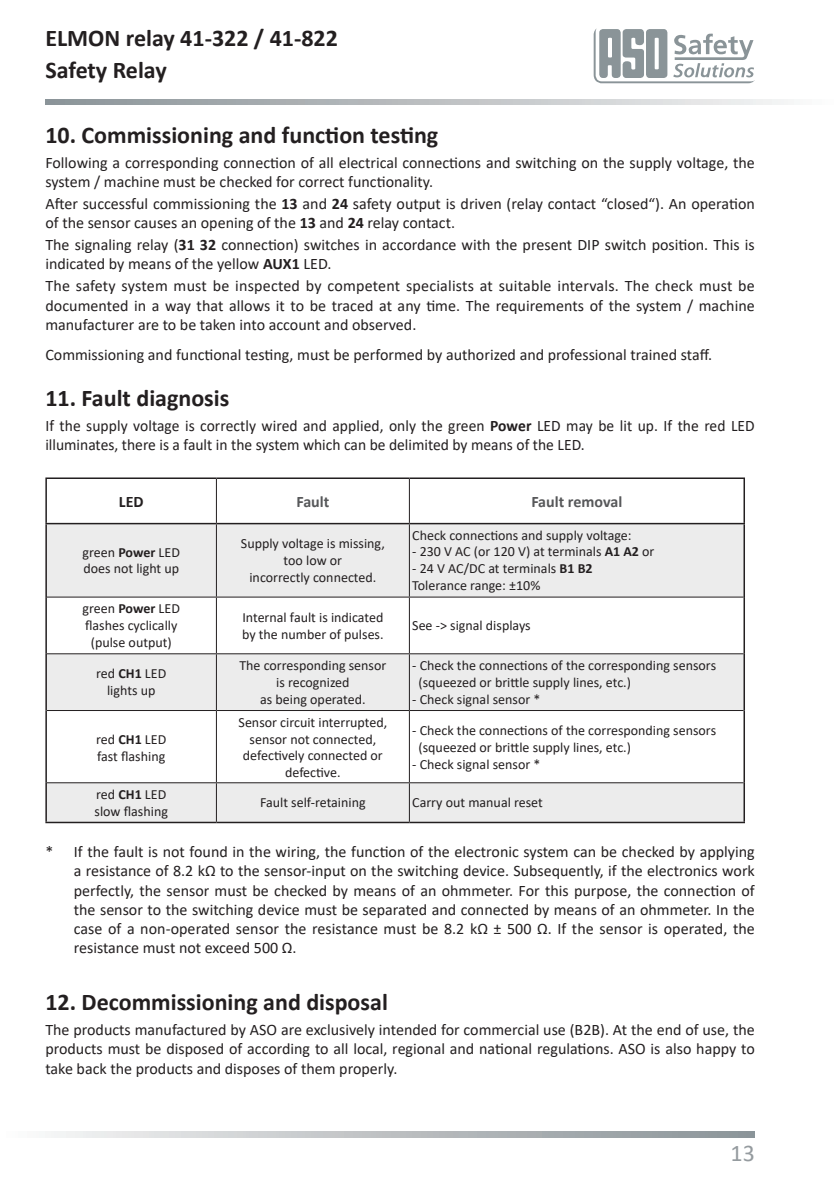
<style>
.page{position:relative;width:840px;height:1191px;background:#fff}
.page>*{position:absolute;margin:0;border:0;box-sizing:border-box;transform-origin:0 0}
.ASO-Fließtext_8pt_fe{font:700 24px/31.6px "Calibri";color:#231f20}
.t1{font:24px "Calibri";color:#959b9f}
.ASO-Fließtext_8pt_Au{font:16px/19.2px "Calibri";color:#231f20}
.ASO-Fließtext_8pt_fe-2{font:16px/19.2px "Calibri";color:#231f20;text-align:justify}
.Absatz_3mm_Tab{font:700 16px "Calibri";color:#57585a}
.Absatz_3mm_Tab-2{font:700 16px "Calibri";color:#231f20}
.ASO-Tabelle_8pt{font:14px "Calibri";color:#231f20}
.s1{font-weight:700}
</style>
<div class="page">
<svg style="left:51px;top:1131px;width:703px;height:6px;background:#bcc0c2"></svg>
<svg style="left:45px;top:99px;width:743px;height:6px;background:#bcc0c2"></svg>
<svg style="left:593px;top:28px;width:161px;height:55px"></svg>
<svg style="left:47px;top:524px;width:696px;height:297px;fill:#ececec"></svg>
<hr style="left:45px;top:477px;width:171px;height:2px;background:#231f20">
<hr style="left:45px;top:479px;width:2px;height:44px;background:#231f20">
<hr style="left:216px;top:477px;width:193px;height:2px;background:#231f20">
<hr style="left:409px;top:477px;width:335px;height:2px;background:#231f20">
<hr style="left:743px;top:479px;width:1px;height:44px;background:#231f20">
<hr style="left:45px;top:523px;width:171px;height:1px;background:#231f20">
<hr style="left:216px;top:523px;width:193px;height:1px;background:#231f20">
<hr style="left:409px;top:523px;width:335px;height:1px;background:#231f20">
<hr style="left:216px;top:479px;width:1px;height:44px;background:#231f20">
<hr style="left:408px;top:479px;width:1px;height:44px;background:#231f20">
<hr style="left:45px;top:524px;width:2px;height:73px;background:#231f20">
<hr style="left:743px;top:524px;width:1px;height:73px;background:#231f20">
<hr style="left:45px;top:597px;width:2px;height:57px;background:#231f20">
<hr style="left:743px;top:597px;width:1px;height:57px;background:#231f20">
<hr style="left:45px;top:654px;width:2px;height:56px;background:#231f20">
<hr style="left:743px;top:654px;width:1px;height:56px;background:#231f20">
<hr style="left:45px;top:710px;width:2px;height:72px;background:#231f20">
<hr style="left:743px;top:710px;width:1px;height:72px;background:#231f20">
<hr style="left:216px;top:524px;width:1px;height:72px;background:#231f20">
<hr style="left:408px;top:524px;width:1px;height:72px;background:#231f20">
<hr style="left:47px;top:596px;width:169px;height:1px;background:#231f20">
<hr style="left:216px;top:596px;width:193px;height:1px;background:#231f20">
<hr style="left:216px;top:597px;width:1px;height:56px;background:#231f20">
<hr style="left:409px;top:596px;width:334px;height:1px;background:#231f20">
<hr style="left:408px;top:597px;width:1px;height:56px;background:#231f20">
<hr style="left:47px;top:653px;width:169px;height:1px;background:#231f20">
<hr style="left:216px;top:653px;width:193px;height:1px;background:#231f20">
<hr style="left:216px;top:654px;width:1px;height:56px;background:#231f20">
<hr style="left:409px;top:653px;width:334px;height:1px;background:#231f20">
<hr style="left:408px;top:654px;width:1px;height:56px;background:#231f20">
<hr style="left:47px;top:710px;width:169px;height:1px;background:#231f20">
<hr style="left:216px;top:710px;width:193px;height:1px;background:#231f20">
<hr style="left:216px;top:711px;width:1px;height:71px;background:#231f20">
<hr style="left:409px;top:710px;width:334px;height:1px;background:#231f20">
<hr style="left:408px;top:711px;width:1px;height:71px;background:#231f20">
<hr style="left:47px;top:782px;width:169px;height:1px;background:#231f20">
<hr style="left:216px;top:782px;width:193px;height:1px;background:#231f20">
<hr style="left:216px;top:783px;width:1px;height:38px;background:#231f20">
<hr style="left:409px;top:782px;width:334px;height:1px;background:#231f20">
<hr style="left:408px;top:783px;width:1px;height:38px;background:#231f20">
<hr style="left:45px;top:782px;width:2px;height:39px;background:#231f20">
<hr style="left:743px;top:782px;width:1px;height:39px;background:#231f20">
<hr style="left:45px;top:821px;width:171px;height:2px;background:#231f20">
<hr style="left:216px;top:821px;width:193px;height:2px;background:#231f20">
<hr style="left:409px;top:821px;width:335px;height:2px;background:#231f20">
<h1 class="ASO-Fließtext_8pt_fe" style="left:45px;top:22px;width:294px">ELMON relay 41-322 / 41-822<br>Safety Relay</h1>
<p class="ASO-Fließtext_8pt_fe" style="left:45px;top:119px;width:394px">10. Commissioning and function testing</p>
<p class="ASO-Fließtext_8pt_Au" style="left:45px;top:152px;width:710px">Following a corresponding connection of all electrical connections and switching on the supply voltage, the system / machine must be checked for correct functionality.</p>
<p class="ASO-Fließtext_8pt_Au" style="left:45px;top:194px;width:710px">After successful commissioning the <span class="s1">13</span> and <span class="s1">24</span> safety output is driven (relay contact “closed“). An operation of the sensor causes an opening of the <span class="s1">13</span> and <span class="s1">24</span> relay contact.</p>
<p class="ASO-Fließtext_8pt_Au" style="left:45px;top:235px;width:710px">The signaling relay (<span class="s1">31 32</span> connection) switches in accordance with the present DIP switch position. This is indicated by means of the yellow <span class="s1">AUX1</span> LED.</p>
<p class="ASO-Fließtext_8pt_Au" style="left:45px;top:276px;width:710px;text-align:justify">The safety system must be inspected by competent specialists at suitable intervals. The check must be documented in a way that allows it to be traced at any time. The requirements of the system / machine manufacturer are to be taken into account and observed.</p>
<p class="ASO-Fließtext_8pt_Au" style="left:45px;top:345px;width:667px">Commissioning and functional testing, must be performed by authorized and professional trained staff.</p>
<p class="ASO-Fließtext_8pt_fe" style="left:45px;top:382px;width:185px">11. Fault diagnosis</p>
<p class="ASO-Fließtext_8pt_Au" style="left:45px;top:416px;width:710px">If the supply voltage is correctly wired and applied, only the green <span class="s1">Power</span> LED may be lit up. If the red LED illuminates, there is a fault in the system which can be delimited by means of the LED.</p>
<p class="Absatz_3mm_Tab-2" style="left:119px;top:490px;width:26px">LED</p>
<p class="Absatz_3mm_Tab" style="left:296px;top:490px;width:34px">Fault</p>
<p class="Absatz_3mm_Tab" style="left:531px;top:490px;width:92px">Fault removal</p>
<p class="ASO-Tabelle_8pt" style="left:82px;top:542px;width:99px">green <span class="s1">Power</span> LED</p>
<p class="ASO-Tabelle_8pt" style="left:83px;top:559px;width:97px">does not light up</p>
<p class="ASO-Tabelle_8pt" style="left:82px;top:599px;width:99px">green <span class="s1">Power</span> LED</p>
<p class="ASO-Tabelle_8pt" style="left:85px;top:615px;width:94px">flashes cyclically</p>
<p class="ASO-Tabelle_8pt" style="left:91px;top:632px;width:82px">(pulse output)</p>
<p class="ASO-Tabelle_8pt" style="left:96px;top:664px;width:72px">red <span class="s1">CH1</span> LED</p>
<p class="ASO-Tabelle_8pt" style="left:107px;top:681px;width:50px">lights up</p>
<p class="ASO-Tabelle_8pt" style="left:96px;top:729px;width:72px">red <span class="s1">CH1</span> LED</p>
<p class="ASO-Tabelle_8pt" style="left:97px;top:746px;width:69px">fast flashing</p>
<p class="ASO-Tabelle_8pt" style="left:241px;top:533px;width:145px">Supply voltage is missing,</p>
<p class="ASO-Tabelle_8pt" style="left:283px;top:550px;width:60px">too low or</p>
<p class="ASO-Tabelle_8pt" style="left:249px;top:567px;width:128px">incorrectly connected.</p>
<p class="ASO-Tabelle_8pt" style="left:242px;top:607px;width:142px">Internal fault is indicated</p>
<p class="ASO-Tabelle_8pt" style="left:242px;top:624px;width:143px">by the number of pulses.</p>
<p class="ASO-Tabelle_8pt" style="left:239px;top:655px;width:148px">The corresponding sensor</p>
<p class="ASO-Tabelle_8pt" style="left:276px;top:672px;width:75px">is recognized</p>
<p class="ASO-Tabelle_8pt" style="left:260px;top:689px;width:107px">as being operated.</p>
<p class="ASO-Tabelle_8pt" style="left:238px;top:712px;width:150px">Sensor circuit interrupted,</p>
<p class="ASO-Tabelle_8pt" style="left:249px;top:729px;width:128px">sensor not connected,</p>
<p class="ASO-Tabelle_8pt" style="left:243px;top:746px;width:141px">defectively connected or</p>
<p class="ASO-Tabelle_8pt" style="left:285px;top:762px;width:57px">defective.</p>
<p class="ASO-Tabelle_8pt" style="left:412px;top:525px;width:221px">Check connections and supply voltage:</p>
<p class="ASO-Tabelle_8pt" style="left:412px;top:542px;width:243px">- 230 V AC (or 120 V) at terminals <span class="s1">A1 A2</span> or</p>
<p class="ASO-Tabelle_8pt" style="left:412px;top:559px;width:182px">- 24 V AC/DC at terminals <span class="s1">B1 B2</span></p>
<p class="ASO-Tabelle_8pt" style="left:412px;top:575px;width:130px">Tolerance range: ±10%</p>
<p class="ASO-Tabelle_8pt" style="left:412px;top:616px;width:120px">See -&gt; signal displays</p>
<p class="ASO-Tabelle_8pt" style="left:412px;top:655px;width:305px">- Check the connections of the corresponding sensors</p>
<p class="ASO-Tabelle_8pt" style="left:418px;top:672px;width:214px">(squeezed or brittle supply lines, etc.)</p>
<p class="ASO-Tabelle_8pt" style="left:412px;top:689px;width:130px">- Check signal sensor *</p>
<p class="ASO-Tabelle_8pt" style="left:412px;top:721px;width:305px">- Check the connections of the corresponding sensors</p>
<p class="ASO-Tabelle_8pt" style="left:418px;top:737px;width:214px">(squeezed or brittle supply lines, etc.)</p>
<p class="ASO-Tabelle_8pt" style="left:412px;top:754px;width:130px">- Check signal sensor *</p>
<p class="ASO-Tabelle_8pt" style="left:96px;top:784px;width:72px">red <span class="s1">CH1</span> LED</p>
<p class="ASO-Tabelle_8pt" style="left:94px;top:801px;width:75px">slow flashing</p>
<p class="ASO-Tabelle_8pt" style="left:260px;top:793px;width:107px">Fault self-retaining</p>
<p class="ASO-Tabelle_8pt" style="left:412px;top:793px;width:132px">Carry out manual reset</p>
<p class="ASO-Fließtext_8pt_Au" style="left:74px;top:841px;width:682px;text-align:justify;text-indent:-28px">* If the fault is not found in the wiring, the function of the electronic system can be checked by applying a resistance of 8.2 kΩ to the sensor-input on the switching device. Subsequently, if the electronics work perfectly, the sensor must be checked by means of an ohmmeter. For this purpose, the connection of the sensor to the switching device must be separated and connected by means of an ohmmeter. In the case of a non-operated sensor the resistance must be 8.2 kΩ ± 500 Ω. If the sensor is operated, the resistance must not exceed 500 Ω.</p>
<p class="ASO-Fließtext_8pt_fe" style="left:45px;top:986px;width:344px">12. Decommissioning and disposal</p>
<p class="ASO-Fließtext_8pt_fe-2" style="left:45px;top:1020px;width:710px">The products manufactured by ASO are exclusively intended for commercial use (B2B). At the end of use, the products must be disposed of according to all local, regional and national regulations. ASO is also happy to take back the products and disposes of them properly.</p>
<h1 class="t1" style="left:730px;top:1136px;width:26px">13</h1>
</div>
